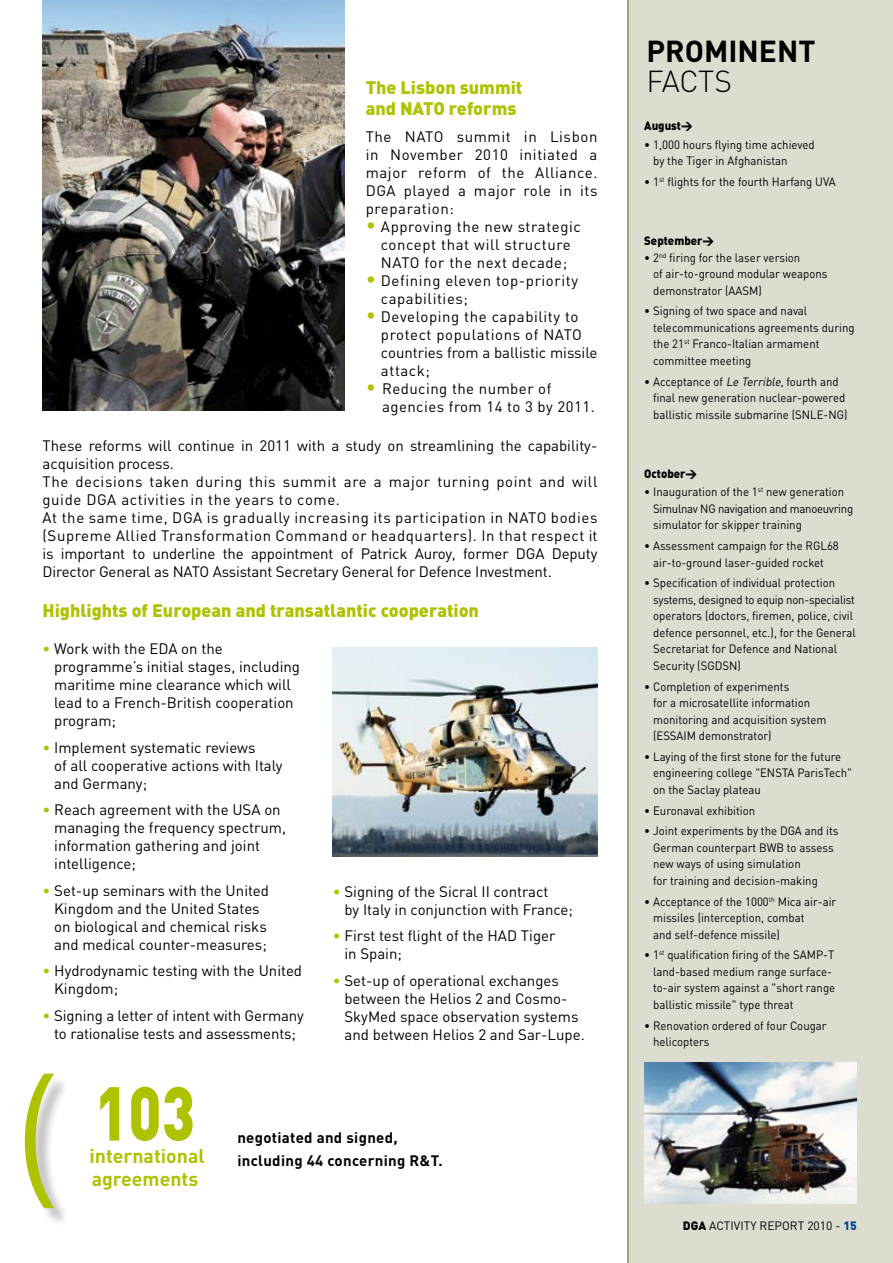
<style>
.page{position:relative;width:893px;height:1263px;background:#fff}
.page>*{position:absolute;margin:0;border:0;box-sizing:border-box;transform-origin:0 0}
.t1{font:900 75px "DIN";color:#aec200;scale:.8 1}
.t2{font:700 30px "DIN";color:#000}
.t3{font:300 30px "DIN";letter-spacing:-.015em;color:#000}
.t4{font:700 19.5px/22.5px "DIN";color:#aec200}
.t5{font:900 18px/21.6px "DIN";color:#aec200}
.t6{font:15px/18px "DIN";color:#000}
.t7{font:15px/18px "DIN";letter-spacing:.04em;color:#000}
.t8{font:700 15px/22.5px "DIN";letter-spacing:.02em;color:#000}
.t9{font:15px/18px "DIN";letter-spacing:.03em;color:#000}
.t10{font:12px/16.5px "DIN";color:#000;scale:.95 1}
.t11{font:900 12px "DIN";color:#000;scale:.95 1}
.t12{font:12px "DIN";color:#000}
.t13{font:900 12px "DIN";color:#000}
.s1{font-size:19.5px;color:#aec200}
.s2{color:#aec200}
.s3{font-style:italic}
.s4{font-weight:900;color:#004494}
</style>
<div class="page">
<div style="left:27px;top:1076px;width:45px;height:151px;background:#000;opacity:.25"></div>
<svg style="left:25px;top:1073px;width:29px;height:135px"></svg>
<img style="left:43px;top:0;width:302px;height:410px">
<img style="left:333px;top:647px;width:264px;height:210px">
<div style="left:627px;top:0;width:266px;height:1263px;background:#ddddcf"></div>
<hr style="left:627px;top:0;width:2px;height:1263px;background:#8e905f">
<img style="left:644px;top:1062px;width:213px;height:141px">
<h3 class="t5" style="left:366px;top:75px;width:158px">The Lisbon summit and NATO reforms</h3>
<p class="t6" style="left:366px;top:127px;width:233px;text-align:justify">The NATO summit in Lisbon in November 2010 initiated a major reform of the Alliance.<br>DGA played a major role in its preparation:</p>
<p class="t7" style="left:366px;top:217px;width:217px;text-align:center"><span class="s1">•</span> Approving the new strategic concept that will structure<br>NATO for the next decade;</p>
<p class="t7" style="left:381px;top:271px;width:199px;text-indent:-15px"><span class="s1">•</span> Defining eleven top-priority capabilities;</p>
<p class="t7" style="left:381px;top:307px;width:218px;text-indent:-15px"><span class="s1">•</span> Developing the capability to protect populations of NATO countries from a ballistic missile attack;</p>
<p class="t9" style="left:382px;top:379px;width:214px;text-indent:-16px"><span class="s1">•</span> Reducing the number of agencies from 14 to 3 by 2011.</p>
<p class="t6" style="left:43px;top:437px;width:556px">These reforms will continue in 2011 with a study on streamlining the capability&shy;acquisition process.<br>The decisions taken during this summit are a major turning point and will guide DGA activities in the years to come.<br>At the same time, DGA is gradually increasing its participation in NATO bodies (Supreme Allied Transformation Command or headquarters). In that respect it is important to underline the appointment of Patrick Auroy, former DGA Deputy Director General as NATO Assistant Secretary General for Defence Investment.</p>
<h3 class="t5" style="left:43px;top:599px;width:438px">Highlights of European and transatlantic cooperation</h3>
<p class="t6" style="left:54px;top:640px;width:247px;text-indent:-12px"><span class="s2">•</span> Work with the EDA on the programme’s initial stages, including maritime mine clearance which will lead to a French-British cooperation program;</p>
<p class="t6" style="left:54px;top:738px;width:230px;text-indent:-12px"><span class="s2">•</span> Implement systematic reviews<br>of all cooperative actions with Italy and Germany;</p>
<p class="t6" style="left:54px;top:801px;width:233px;text-indent:-12px"><span class="s2">•</span> Reach agreement with the USA on managing the frequency spectrum, information gathering and joint intelligence;</p>
<p class="t6" style="left:54px;top:881px;width:216px;text-indent:-12px"><span class="s2">•</span> Set-up seminars with the United<br>Kingdom and the United States on biological and chemical risks and medical counter-measures;</p>
<p class="t6" style="left:54px;top:962px;width:249px;text-indent:-12px"><span class="s2">•</span> Hydrodynamic testing with the United<br>Kingdom;</p>
<p class="t6" style="left:43px;top:1006px;width:263px;text-align:center"><span class="s2">•</span> Signing a letter of intent with Germany to rationalise tests and assessments;</p>
<p class="t6" style="left:344px;top:882px;width:230px;text-indent:-12px"><span class="s2">•</span> Signing of the Sicral II contract<br>by Italy in conjunction with France;</p>
<p class="t6" style="left:344px;top:926px;width:212px;text-indent:-12px"><span class="s2">•</span> First test flight of the HAD Tiger in Spain;</p>
<p class="t6" style="left:344px;top:971px;width:242px;text-indent:-12px"><span class="s2">•</span> Set-up of operational exchanges between the Helios 2 and Cosmo-SkyMed space observation systems and between Helios 2 and Sar-Lupe.</p>
<h1 class="t1" style="left:95px;top:1063px;width:127px">103</h1>
<h3 class="t4" style="left:90px;top:1144px;width:117px">international agreements</h3>
<p class="t8" style="left:237px;top:1126px;width:207px">negotiated and signed, including 44 concerning R&amp;T.</p>
<h2 class="t2" style="left:646px;top:31px;width:171px">PROMINENT</h2>
<h2 class="t3" style="left:646px;top:62px;width:87px">FACTS</h2>
<p class="t11" style="left:644px;top:118px;width:53px">August&gt;</p>
<p class="t10" style="left:653px;top:136px;width:172px;text-indent:-9px">• 1,000 hours flying time achieved by the Tiger in Afghanistan</p>
<p class="t10" style="left:644px;top:173px;width:203px">• 1<sup>st</sup> flights for the fourth Harfang UVA</p>
<p class="t11" style="left:644px;top:233px;width:75px">September&gt;</p>
<p class="t10" style="left:653px;top:249px;width:185px;text-indent:-9px">• 2<sup>nd</sup> firing for the laser version<br>of air-to-ground modular weapons demonstrator (AASM)</p>
<p class="t10" style="left:653px;top:303px;width:214px;text-indent:-9px">• Signing of two space and naval telecommunications agreements during the 21<sup>st</sup> Franco-Italian armament committee meeting</p>
<p class="t10" style="left:653px;top:373px;width:206px;text-indent:-9px">• Acceptance of <span class="s3">Le Terrible</span>, fourth and final new generation nuclear-powered ballistic missile submarine (SNLE-NG)</p>
<p class="t11" style="left:644px;top:465px;width:57px">October&gt;</p>
<p class="t10" style="left:653px;top:483px;width:212px;text-indent:-9px">• Inauguration of the 1<sup>st</sup> new generation<br>Simulnav NG navigation and manoeuvring simulator for skipper training</p>
<p class="t10" style="left:644px;top:537px;width:206px;text-align:center">• Assessment campaign for the RGL68 air-to-ground laser-guided rocket</p>
<p class="t10" style="left:653px;top:574px;width:215px;text-indent:-9px">• Specification of individual protection systems, designed to equip non-specialist operators (doctors, firemen, police, civil defence personnel, etc.), for the General Secretariat for Defence and National Security (SGDSN)</p>
<p class="t10" style="left:653px;top:678px;width:184px;text-indent:-9px">• Completion of experiments<br>for a microsatellite information monitoring and acquisition system (ESSAIM demonstrator)</p>
<p class="t10" style="left:653px;top:748px;width:211px;text-indent:-9px">• Laying of the first stone for the future engineering college "ENSTA ParisTech" on the Saclay plateau</p>
<p class="t10" style="left:644px;top:802px;width:118px">• Euronaval exhibition</p>
<p class="t10" style="left:653px;top:822px;width:197px;text-indent:-9px">• Joint experiments by the DGA and its German counterpart BWB to assess new ways of using simulation<br>for training and decision-making</p>
<p class="t10" style="left:653px;top:893px;width:194px;text-indent:-9px">• Acceptance of the 1000<sup>th</sup> Mica air-air missiles (interception, combat<br>and self-defence missile)</p>
<p class="t10" style="left:653px;top:946px;width:193px;text-indent:-9px">• 1<sup>st</sup> qualification firing of the SAMP-T land-based medium range surface&shy;to-air system against a "short range ballistic missile" type threat</p>
<p class="t10" style="left:653px;top:1017px;width:184px;text-indent:-9px">• Renovation ordered of four Cougar helicopters</p>
<p class="t13" style="left:683px;top:1217px;width:9px">DGA</p>
<p class="t12" style="left:709px;top:1218px;width:149px">ACTIVITY REPORT 2010 - <span class="s4">15</span></p>
</div>
